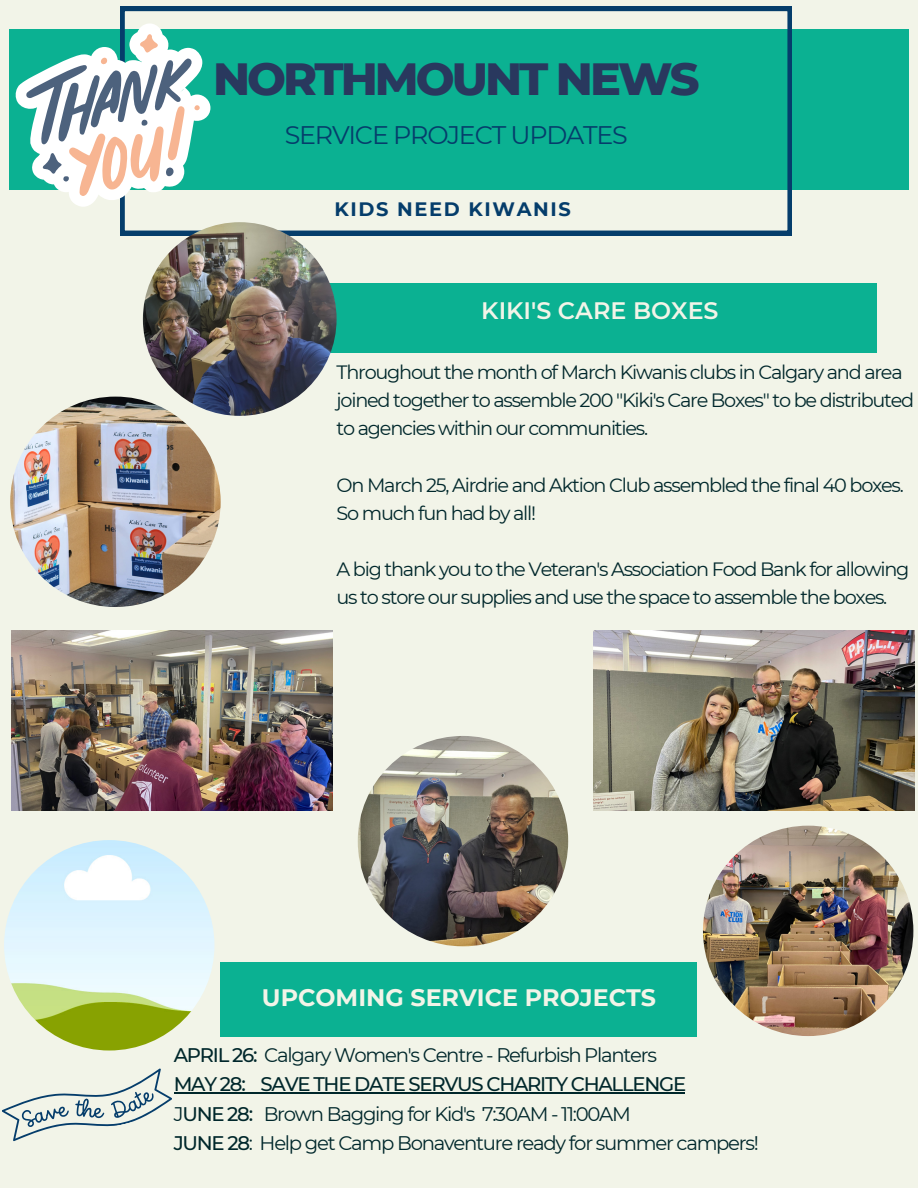
<style>
.page{position:relative;width:918px;height:1188px;background:#f2f4e8}
.page>*{position:absolute;margin:0;border:0;box-sizing:border-box;transform-origin:0 0}
.t1{font:800 46.05px "Montserrat";letter-spacing:-.065em;color:#29385e}
.t2{font:25.35px "Montserrat";letter-spacing:-.05em;color:#053d6b}
.t3{font:700 23.85px "Montserrat";color:#f2f4e8}
.t4{font:600 23.85px "Montserrat";color:#f2f4e8}
.t5{font:19.65px/29.2px "Montserrat";letter-spacing:-.065em;color:#00272b}
.t6{font:700 19.35px "Montserrat";letter-spacing:.085em;color:#053d6b}
.t7{font:19.2px/28.2px "Montserrat";letter-spacing:-.065em;color:#00272b}
.s1{font-weight:500}
</style>
<div class="page">
<div style="left:9px;top:29px;width:900px;height:161px;background:#0bb192"></div>
<svg style="left:120px;top:7px;width:672px;height:228px"></svg>
<div style="left:306px;top:283px;width:570px;height:70px;background:#0bb192"></div>
<img style="left:12px;top:630px;width:321px;height:181px">
<div style="left:221px;top:962px;width:476px;height:74px;background:#0bb192"></div>
<svg style="left:15px;top:23px;width:195px;height:184px"></svg>
<img style="left:143px;top:222px;width:194px;height:194px;border-radius:50%">
<hr style="left:174px;top:1092px;width:71px;height:2px;background:#00272b">
<svg style="left:245px;top:1092px;width:16px;height:2px"></svg>
<hr style="left:261px;top:1092px;width:424px;height:2px;background:#00272b">
<img style="left:10px;top:397px;width:211px;height:210px;border-radius:50%">
<img style="left:593px;top:630px;width:321px;height:181px">
<img style="left:703px;top:826px;width:210px;height:210px;border-radius:50%">
<img style="left:4px;top:840px;width:210px;height:211px;border-radius:50%">
<img style="left:358px;top:736px;width:210px;height:210px;border-radius:50%">
<svg style="left:2px;top:1068px;width:170px;height:73px"></svg>
<h1 class="t1" style="left:213px;top:51px;width:488px">NORTHMOUNT NEWS</h1>
<h2 class="t2" style="left:285px;top:120px;width:345px">SERVICE PROJECT UPDATES</h2>
<p class="t6" style="left:334px;top:198px;width:238px">KIDS NEED KIWANIS</p>
<p class="t4" style="left:481px;top:296px;width:239px">KIKI'S CARE BOXES</p>
<p class="t7" style="left:337px;top:358px;width:579px">Throughout the month of March Kiwanis clubs in Calgary and area joined together to assemble 200 "Kiki's Care Boxes" to be distributed to agencies within our communities.</p>
<p class="t7" style="left:337px;top:471px;width:569px">On March 25, Airdrie and Aktion Club assembled the final 40 boxes.<br>So much fun had by all!</p>
<p class="t7" style="left:337px;top:555px;width:574px">A big thank you to the Veteran's Association Food Bank for allowing us to store our supplies and use the space to assemble the boxes.</p>
<p class="t3" style="left:262px;top:983px;width:396px">UPCOMING SERVICE PROJECTS</p>
<p class="t5" style="left:174px;top:1040px;width:587px"><span class="s1">APRIL 26:</span> Calgary Women's Centre - Refurbish Planters<br><span class="s1">MAY 28: SAVE THE DATE SERVUS CHARITY CHALLENGE<br></span>J<span class="s1">UNE 28:</span> Brown Bagging for Kid's 7:30AM - 11:00AM<br><span class="s1">JUNE 28</span>: Help get Camp Bonaventure ready for summer campers!</p>
</div>
